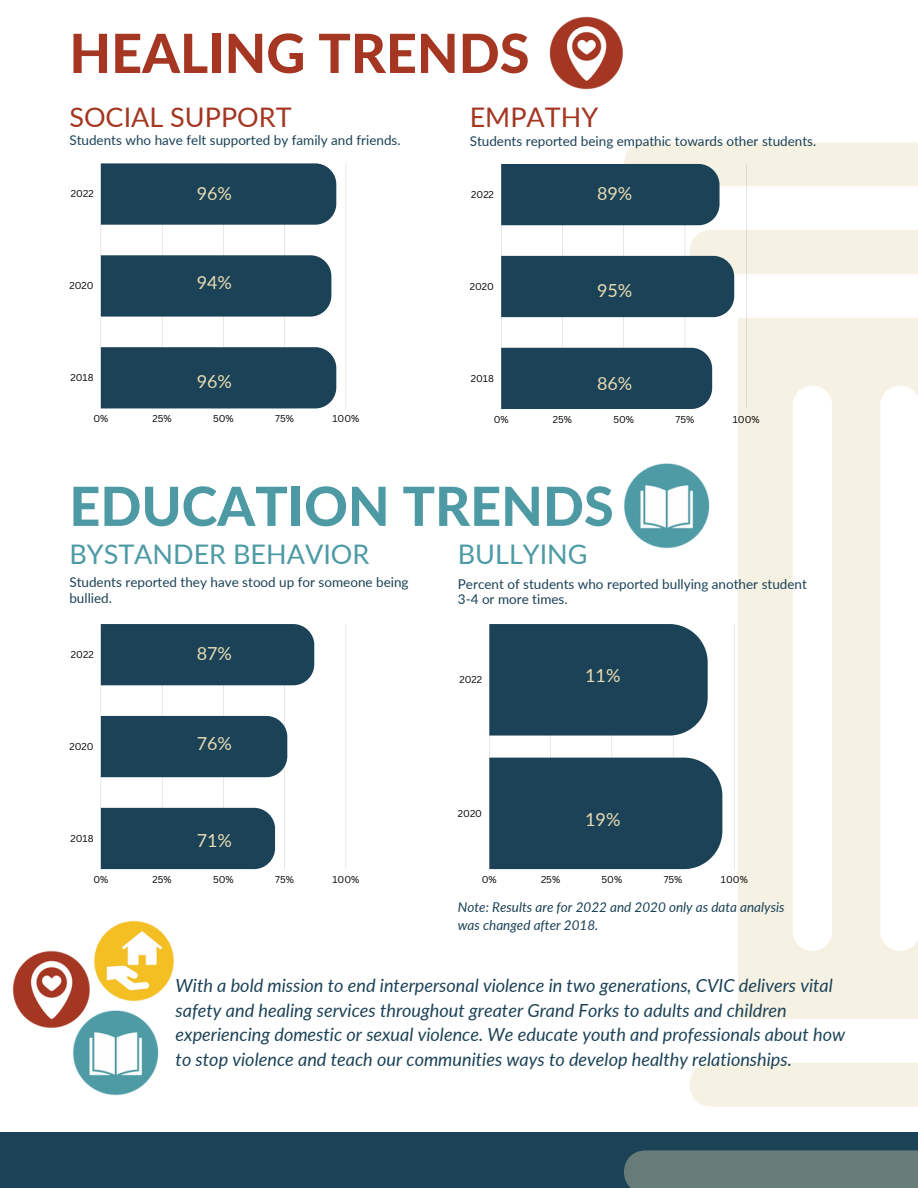
<style>
.page{position:relative;width:918px;height:1188px;background:#fff}
.page>*{position:absolute;margin:0;border:0;box-sizing:border-box;transform-origin:0 0}
.t1{font:800 54px "Lato";color:#4d9aa5}
.t2{font:800 54px "Lato";color:#a43622}
.t3{font:27px "Lato";color:#4d9aa5}
.t4{font:27px "Lato";color:#a43622}
.t5{font:italic 18.15px/24.8px "Lato";color:#1b4256}
.t6{font:18px "Lato";color:#e7dcb5}
.t7{font:13.5px/15.8px "Lato";color:#1b4256}
.t8{font:italic 13.5px/18px "Lato";color:#1b4256}
.t9{font:9.75px "Canva Sans";color:#000}
</style>
<div class="page">
<hr style="left:101px;top:624px;width:1px;height:245px;background:#000">
<hr style="left:162px;top:624px;width:1px;height:245px;background:#000">
<hr style="left:223px;top:624px;width:1px;height:245px;background:#000">
<hr style="left:284px;top:624px;width:1px;height:245px;background:#000">
<hr style="left:346px;top:624px;width:1px;height:245px;background:#000">
<div style="left:101px;top:624px;width:213px;height:61px;background:#1b4256"></div>
<div style="left:101px;top:716px;width:186px;height:61px;background:#1b4256"></div>
<div style="left:101px;top:808px;width:174px;height:61px;background:#1b4256"></div>
<div style="left:0;top:1132px;width:918px;height:56px;background:#1b4256"></div>
<div style="left:624px;top:1150px;width:294px;height:38px;background:#677b79"></div>
<div style="left:690px;top:1063px;width:228px;height:44px;background:#f5f1e3"></div>
<svg style="left:738px;top:318px;width:180px;height:701px;fill:#f5f1e3"></svg>
<hr style="left:489px;top:624px;width:1px;height:245px;background:#000">
<hr style="left:550px;top:624px;width:1px;height:245px;background:#000">
<hr style="left:612px;top:624px;width:1px;height:245px;background:#000">
<hr style="left:673px;top:624px;width:1px;height:245px;background:#000">
<hr style="left:734px;top:624px;width:1px;height:245px;background:#000">
<div style="left:489px;top:624px;width:219px;height:112px;background:#1b4256"></div>
<div style="left:489px;top:758px;width:233px;height:111px;background:#1b4256"></div>
<hr style="left:101px;top:163px;width:1px;height:245px;background:#000">
<hr style="left:162px;top:163px;width:1px;height:245px;background:#000">
<hr style="left:223px;top:163px;width:1px;height:245px;background:#000">
<hr style="left:284px;top:163px;width:1px;height:245px;background:#000">
<hr style="left:346px;top:163px;width:1px;height:245px;background:#000">
<div style="left:101px;top:163px;width:235px;height:62px;background:#1b4256"></div>
<div style="left:101px;top:255px;width:230px;height:62px;background:#1b4256"></div>
<div style="left:101px;top:347px;width:235px;height:61px;background:#1b4256"></div>
<hr style="left:501px;top:164px;width:1px;height:245px;background:#000">
<hr style="left:562px;top:164px;width:1px;height:245px;background:#000">
<hr style="left:624px;top:164px;width:1px;height:245px;background:#000">
<hr style="left:685px;top:164px;width:1px;height:245px;background:#000">
<hr style="left:746px;top:164px;width:1px;height:245px;background:#000">
<svg style="left:501px;top:142px;width:417px;height:175px"></svg>
<div style="left:501px;top:348px;width:211px;height:61px;background:#1b4256"></div>
<img style="left:623px;top:463px;width:87px;height:86px">
<img style="left:549px;top:16px;width:74px;height:74px">
<img style="left:94px;top:920px;width:80px;height:82px">
<img style="left:72px;top:1010px;width:87px;height:86px">
<img style="left:13px;top:950px;width:78px;height:81px">
<h1 class="t2" style="left:69px;top:20px;width:462px">HEALING TRENDS</h1>
<h2 class="t4" style="left:69px;top:100px;width:224px">SOCIAL SUPPORT</h2>
<h2 class="t4" style="left:470px;top:101px;width:130px">EMPATHY</h2>
<p class="t7" style="left:69px;top:132px;width:333px">Students who have felt supported by family and friends.</p>
<p class="t7" style="left:470px;top:133px;width:348px">Students reported being empathic towards other students.</p>
<p class="t9" style="left:71px;top:187px;width:24px">2022</p>
<p class="t6" style="left:197px;top:182px;width:37px">96%</p>
<p class="t9" style="left:471px;top:188px;width:24px">2022</p>
<p class="t6" style="left:597px;top:182px;width:37px">89%</p>
<p class="t9" style="left:69px;top:279px;width:26px">2020</p>
<p class="t6" style="left:197px;top:271px;width:37px">94%</p>
<p class="t9" style="left:470px;top:279px;width:26px">2020</p>
<p class="t6" style="left:597px;top:279px;width:37px">95%</p>
<p class="t9" style="left:71px;top:371px;width:25px">2018</p>
<p class="t6" style="left:197px;top:371px;width:37px">96%</p>
<p class="t9" style="left:471px;top:371px;width:25px">2018</p>
<p class="t6" style="left:597px;top:372px;width:37px">86%</p>
<p class="t9" style="left:93px;top:412px;width:16px">0%</p>
<p class="t9" style="left:153px;top:412px;width:21px">25%</p>
<p class="t9" style="left:213px;top:412px;width:22px">50%</p>
<p class="t9" style="left:275px;top:412px;width:20px">75%</p>
<p class="t9" style="left:332px;top:412px;width:28px">100%</p>
<p class="t9" style="left:494px;top:413px;width:16px">0%</p>
<p class="t9" style="left:553px;top:413px;width:21px">25%</p>
<p class="t9" style="left:613px;top:413px;width:22px">50%</p>
<p class="t9" style="left:676px;top:413px;width:20px">75%</p>
<p class="t9" style="left:733px;top:413px;width:28px">100%</p>
<h1 class="t1" style="left:69px;top:473px;width:546px">EDUCATION TRENDS</h1>
<h2 class="t3" style="left:69px;top:537px;width:302px">BYSTANDER BEHAVIOR</h2>
<p class="t7" style="left:69px;top:574px;width:341px">Students reported they have stood up for someone being bullied.</p>
<p class="t9" style="left:71px;top:648px;width:24px">2022</p>
<p class="t9" style="left:69px;top:740px;width:26px">2020</p>
<p class="t9" style="left:71px;top:831px;width:25px">2018</p>
<p class="t6" style="left:197px;top:643px;width:37px">87%</p>
<p class="t6" style="left:197px;top:732px;width:37px">76%</p>
<p class="t6" style="left:197px;top:829px;width:37px">71%</p>
<p class="t9" style="left:93px;top:873px;width:16px">0%</p>
<p class="t9" style="left:153px;top:873px;width:21px">25%</p>
<p class="t9" style="left:213px;top:873px;width:22px">50%</p>
<p class="t9" style="left:275px;top:873px;width:20px">75%</p>
<p class="t9" style="left:332px;top:873px;width:28px">100%</p>
<h2 class="t3" style="left:458px;top:537px;width:131px">BULLYING</h2>
<p class="t7" style="left:458px;top:577px;width:351px;line-height:14.7px">Percent of students who reported bullying another student<br>3-4 or more times.</p>
<p class="t9" style="left:459px;top:673px;width:24px">2022</p>
<p class="t9" style="left:458px;top:806px;width:26px">2020</p>
<p class="t6" style="left:585px;top:664px;width:37px">11%</p>
<p class="t6" style="left:585px;top:808px;width:37px">19%</p>
<p class="t9" style="left:482px;top:873px;width:16px">0%</p>
<p class="t9" style="left:541px;top:873px;width:21px">25%</p>
<p class="t9" style="left:602px;top:873px;width:22px">50%</p>
<p class="t9" style="left:664px;top:873px;width:20px">75%</p>
<p class="t9" style="left:721px;top:873px;width:28px">100%</p>
<p class="t8" style="left:458px;top:898px;width:328px">Note: Results are for 2022 and 2020 only as data analysis was changed after 2018.</p>
<p class="t5" style="left:176px;top:972px;width:671px">With a bold mission to end interpersonal violence in two generations, CVIC delivers vital safety and healing services throughout greater Grand Forks to adults and children experiencing domestic or sexual violence. We educate youth and professionals about how to stop violence and teach our communities ways to develop healthy relationships.</p>
</div>
